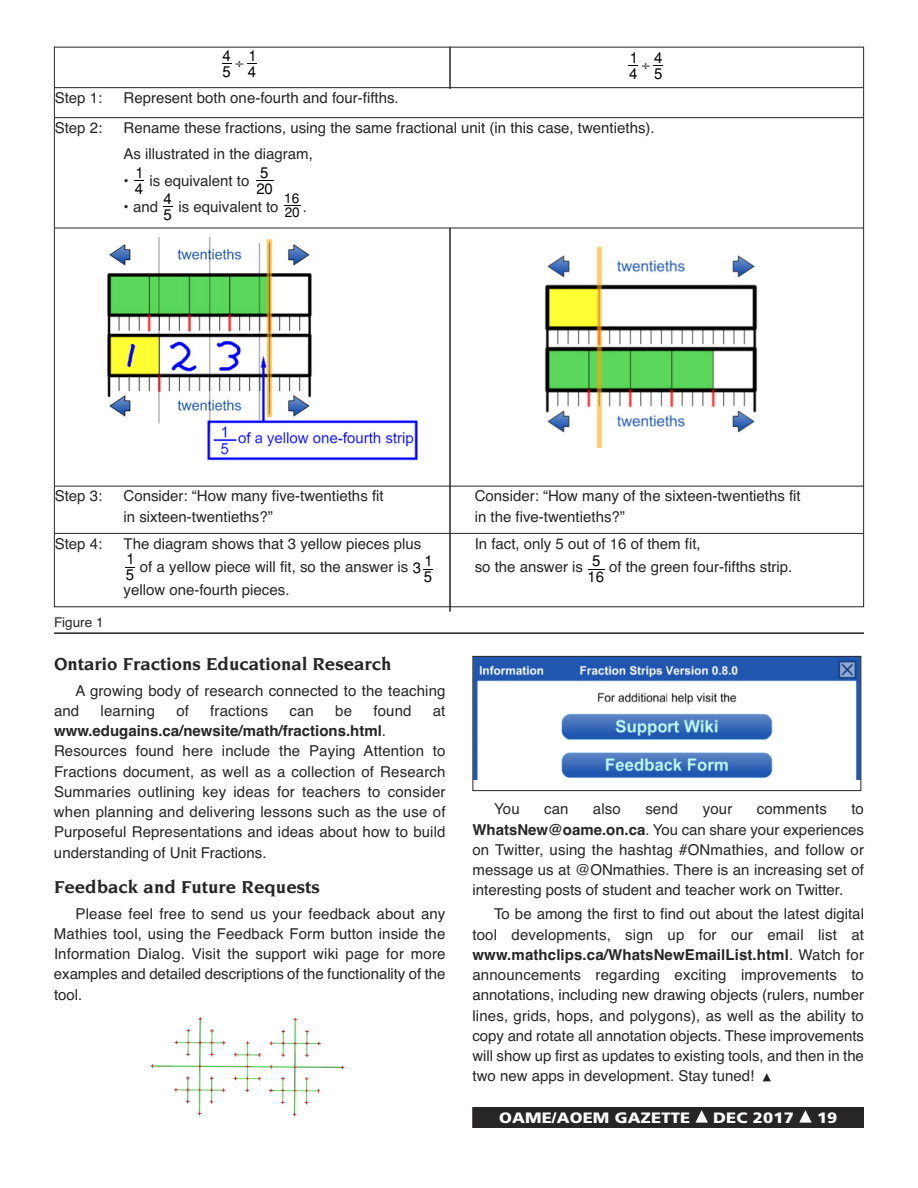
<style>
.page{position:relative;width:918px;height:1188px;background:#fff}
.page>*{position:absolute;margin:0;border:0;box-sizing:border-box;transform-origin:0 0}
.t1{font:700 18.75px "Novarese";color:#272526}
.t2{font:15px/20.2px "Helvetica";color:#272526}
.t3{font:900 15px "Frutiger";letter-spacing:.01em;color:#fff;scale:1.1 1}
.t4{font:15px/15.8px "Helvetica";color:#000}
.t5{font:13.65px/14.4px "Helvetica";color:#000}
.t6{font:13.5px "Helvetica";color:#272526}
.s1{color:#000}
.s2{font-weight:700}
</style>
<div class="page">
<img style="left:474px;top:658px;width:385px;height:121px">
<div style="left:472px;top:656px;width:389px;height:135px;border:1px solid #272526"></div>
<svg style="left:763px;top:1073px;width:8px;height:8px"></svg>
<div style="left:472px;top:1107px;width:392px;height:21px;background:#272526"></div>
<svg style="left:695px;top:1110px;width:13px;height:13px"></svg>
<svg style="left:799px;top:1110px;width:13px;height:13px"></svg>
<hr style="left:55px;top:87px;width:808px;height:1px;background:#272526">
<hr style="left:55px;top:117px;width:808px;height:1px;background:#272526">
<hr style="left:55px;top:228px;width:808px;height:1px;background:#272526">
<hr style="left:55px;top:486px;width:808px;height:1px;background:#272526">
<hr style="left:55px;top:533px;width:808px;height:1px;background:#272526">
<svg style="left:284px;top:205px;width:16px;height:1px"></svg>
<svg style="left:588px;top:569px;width:17px;height:1px"></svg>
<hr style="left:449px;top:47px;width:2px;height:42px;background:#272526">
<hr style="left:449px;top:228px;width:2px;height:384px;background:#272526">
<img style="left:107px;top:238px;width:311px;height:223px">
<img style="left:544px;top:248px;width:214px;height:199px">
<hr style="left:54px;top:632px;width:810px;height:2px;background:#272526">
<img style="left:150px;top:1017px;width:195px;height:100px">
<svg style="left:222px;top:63px;width:35px;height:1px"></svg>
<svg style="left:628px;top:65px;width:35px;height:1px"></svg>
<p class="t4" style="left:223px;top:48px;width:10px">4<br>5</p>
<p class="t4" style="left:248px;top:48px;width:11px">1<br>4</p>
<p class="t4" style="left:629px;top:50px;width:11px">1<br>4</p>
<p class="t4" style="left:654px;top:50px;width:10px">4<br>5</p>
<p class="t2" style="left:55px;top:88px;width:49px">Step 1:</p>
<p class="t2" style="left:124px;top:88px;width:277px">Represent both one-fourth and four-fifths.</p>
<p class="t2" style="left:55px;top:118px;width:49px">Step 2:</p>
<p class="t2" style="left:124px;top:115px;width:533px;line-height:26.2px">Rename these fractions, using the same fractional unit (in this case, twentieths).<br>As illustrated in the diagram,</p>
<p class="t2" style="left:124px;top:171px;width:127px">• is equivalent to</p>
<p class="t2" style="left:124px;top:197px;width:36px">• and</p>
<p class="t2" style="left:179px;top:197px;width:102px">is equivalent to</p>
<p class="t2" style="left:303px;top:197px;width:6px">.</p>
<p class="t4" style="left:135px;top:165px;width:11px">1<br>4</p>
<p class="t4" style="left:256px;top:165px;width:18px">5<br>20</p>
<p class="t4" style="left:164px;top:191px;width:10px">4<br>5</p>
<p class="t5" style="left:284px;top:191px;width:17px">16<br>20</p>
<p class="t2" style="left:55px;top:487px;width:49px">Step 3:</p>
<p class="t2" style="left:124px;top:487px;width:262px">Consider: “How many five-twentieths fit</p>
<p class="t2" style="left:475px;top:487px;width:327px">Consider: “How many of the sixteen-twentieths fit</p>
<p class="t2" style="left:124px;top:507px;width:151px">in sixteen-twentieths?”</p>
<p class="t2" style="left:475px;top:507px;width:152px">in the five-twentieths?”</p>
<p class="t2" style="left:55px;top:534px;width:49px">Step 4:</p>
<p class="t2" style="left:124px;top:534px;width:299px">The diagram shows that 3 yellow pieces plus</p>
<p class="t2" style="left:475px;top:534px;width:227px">In fact, only 5 out of 16 of them fit,</p>
<p class="t2" style="left:140px;top:557px;width:283px">of a yellow piece will fit, so the answer is <span class="s1">3</span></p>
<p class="t2" style="left:475px;top:557px;width:110px">so the answer is</p>
<p class="t2" style="left:609px;top:557px;width:185px">of the green four-fifths strip.</p>
<p class="t2" style="left:124px;top:580px;width:167px">yellow one-fourth pieces.</p>
<p class="t4" style="left:126px;top:551px;width:11px">1<br>5</p>
<p class="t4" style="left:424px;top:553px;width:11px">1<br>5</p>
<p class="t4" style="left:588px;top:553px;width:18px;line-height:15.3px;text-align:center">5<br>16</p>
<p class="t6" style="left:54px;top:612px;width:51px">Figure 1</p>
<p class="t1" style="left:54px;top:653px;width:339px">Ontario Fractions Educational Research</p>
<p class="t2" style="left:54px;top:681px;width:393px;text-indent:22px">A growing body of research connected to the teaching and</p>
<p class="t2" style="left:101px;top:701px;width:56px">learning</p>
<p class="t2" style="left:176px;top:701px;width:14px">of</p>
<p class="t2" style="left:210px;top:701px;width:59px">fractions</p>
<p class="t2" style="left:289px;top:701px;width:26px">can</p>
<p class="t2" style="left:335px;top:701px;width:18px">be</p>
<p class="t2" style="left:373px;top:701px;width:40px">found</p>
<p class="t2" style="left:433px;top:701px;width:14px">at</p>
<p class="t2" style="left:54px;top:721px;width:393px"><span class="s2">www.edugains.ca/newsite/math/fractions.html</span>.<br>Resources found here include the Paying Attention to Fractions document, as well as a collection of Research Summaries outlining key ideas for teachers to consider when planning and delivering lessons such as the use of Purposeful Representations and ideas about how to build understanding of Unit Fractions.</p>
<p class="t1" style="left:54px;top:876px;width:267px">Feedback and Future Requests</p>
<p class="t2" style="left:54px;top:904px;width:393px;text-align:justify;text-indent:22px">Please feel free to send us your feedback about any Mathies tool, using the Feedback Form button inside the Information Dialog. Visit the support wiki page for more examples and detailed descriptions of the functionality of the tool.</p>
<p class="t2" style="left:494px;top:799px;width:27px">You</p>
<p class="t2" style="left:544px;top:799px;width:26px">can</p>
<p class="t2" style="left:593px;top:799px;width:29px">also</p>
<p class="t2" style="left:645px;top:799px;width:34px">send</p>
<p class="t2" style="left:703px;top:799px;width:31px">your</p>
<p class="t2" style="left:757px;top:799px;width:72px">comments</p>
<p class="t2" style="left:473px;top:799px;width:393px;text-align:justify;text-indent:379px">to <span class="s2">WhatsNew@oame.on.ca</span>. You can share your experiences on Twitter, using the hashtag #ONmathies, and follow or message us at @ONmathies. There is an increasing set of interesting posts of student and teacher work on Twitter.</p>
<p class="t2" style="left:473px;top:904px;width:393px;text-align:justify;text-indent:22px">To be among the first to find out about the latest digital tool developments, sign up for our email list at <span class="s2">www.mathclips.ca/WhatsNewEmailList.html</span>. Watch for announcements regarding exciting improvements to annotations, including new drawing objects (rulers, number lines, grids, hops, and polygons), as well as the ability to copy and rotate all annotation objects. These improvements will show up first as updates to existing tools, and then in the two new apps in development. Stay tuned!</p>
<p class="t3" style="left:499px;top:1108px;width:175px">OAME/AOEM GAZETTE</p>
<p class="t3" style="left:713px;top:1108px;width:75px">DEC 2017</p>
<p class="t3" style="left:817px;top:1108px;width:20px">19</p>
</div>
